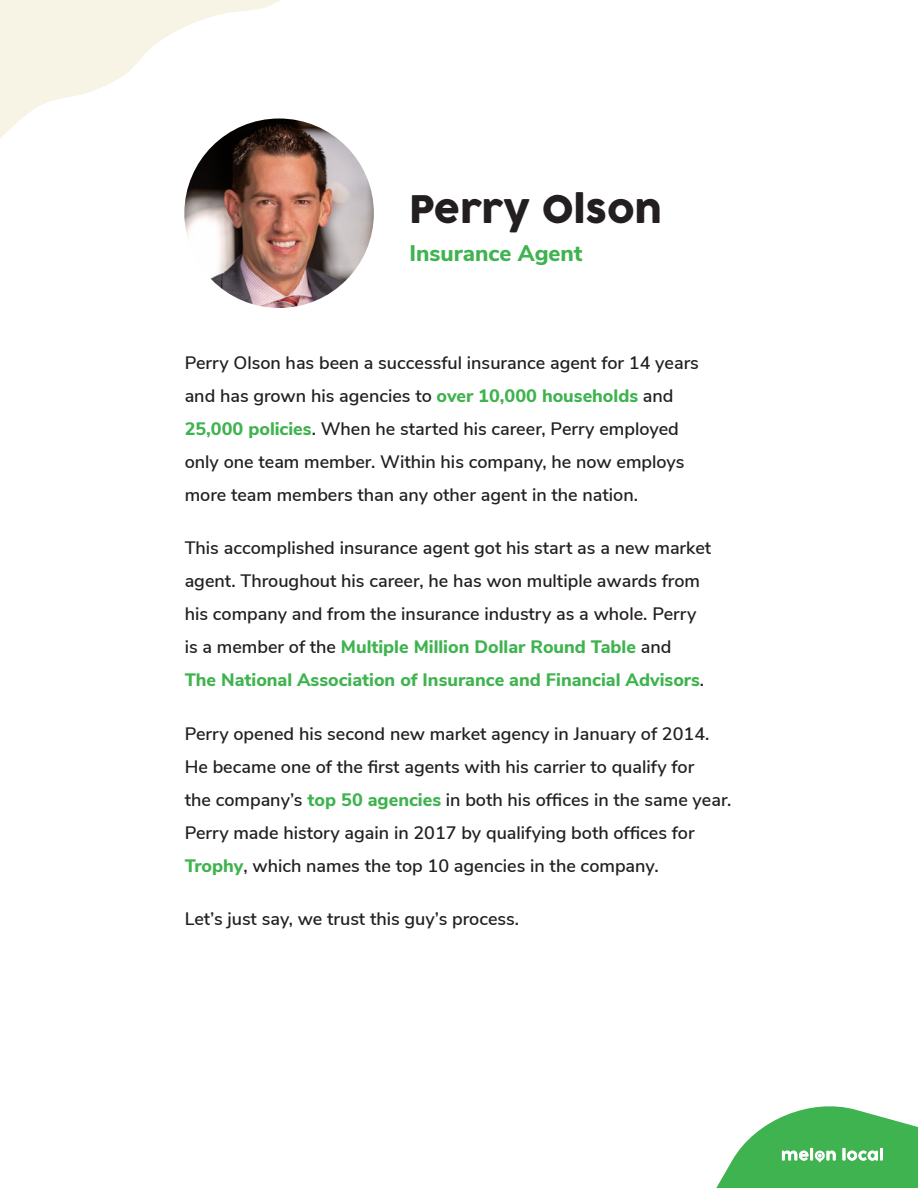
<style>
.page{position:relative;width:918px;height:1188px;background:#fff}
.page>*{position:absolute;margin:0;border:0;box-sizing:border-box;transform-origin:0 0}
.t1{font:37.5px "Cocogoose Pro";color:#231f20}
.Subtitle{font:800 22.5px "Nunito Sans";color:#3fb34f}
.Body{font:600 18px/33px "Nunito Sans";color:#231f20}
.s1{font-weight:800;color:#3fb34f}
</style>
<div class="page">
<svg style="left:0;top:0;width:281px;height:138px"></svg>
<img style="left:184px;top:118px;width:190px;height:190px;border-radius:95px">
<svg style="left:716px;top:1106px;width:202px;height:82px"></svg>
<p class="t1" style="left:409px;top:184px;width:254px">Perry Olson</p>
<p class="Subtitle" style="left:409px;top:237px;width:175px">Insurance Agent</p>
<p class="Body" style="left:185px;top:345px;width:516px">Perry Olson has been a successful insurance agent for 14 years and has grown his agencies to <span class="s1">over 10,000 households</span> and <span class="s1">25,000 policies</span>. When he started his career, Perry employed only one team member. Within his company, he now employs more team members than any other agent in the nation.</p>
<p class="Body" style="left:185px;top:530px;width:528px">This accomplished insurance agent got his start as a new market agent. Throughout his career, he has won multiple awards from his company and from the insurance industry as a whole. Perry is a member of the <span class="s1">Multiple Million Dollar Round Table</span> and<br><span class="s1">The National Association of Insurance and Financial Advisors</span>.</p>
<p class="Body" style="left:185px;top:716px;width:548px">Perry opened his second new market agency in January of 2014.<br>He became one of the first agents with his carrier to qualify for<br>the company’s <span class="s1">top 50 agencies</span> in both his offices in the same year.<br>Perry made history again in 2017 by qualifying both offices for <span class="s1">Trophy</span>, which names the top 10 agencies in the company.</p>
<p class="Body" style="left:185px;top:901px;width:336px">Let’s just say, we trust this guy’s process.</p>
</div>
